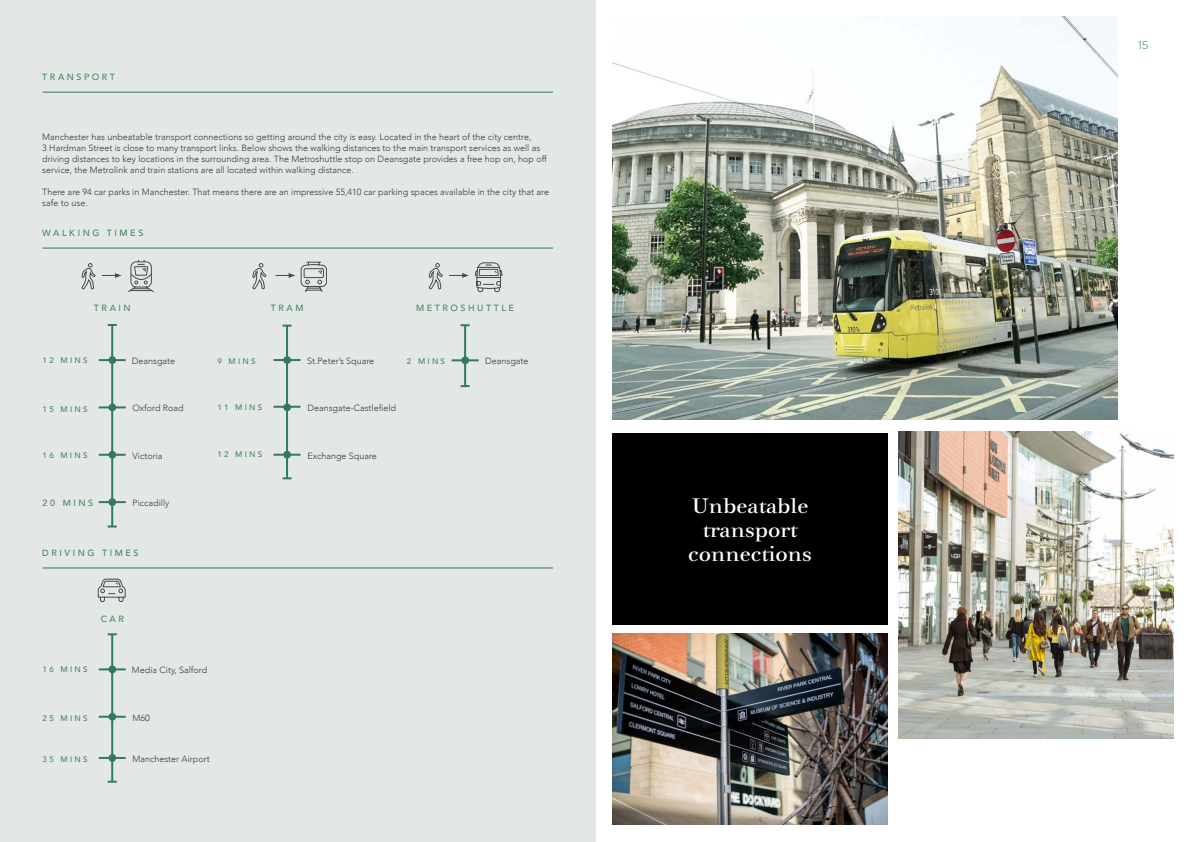
<style>
.page{position:relative;width:1191px;height:842px;background:#fff}
.page>*{position:absolute;margin:0;border:0;box-sizing:border-box;transform-origin:0 0}
.t1{font:20px/24px "Dedica";color:#fff;text-align:center}
.t2{font:300 11px "Gotham";color:#317a60}
.t3{font:300 9px/11px "Avenir";color:#3c3c3b}
.t4{font:500 9px "Avenir";letter-spacing:.28em;color:#4a856c}
.t5{font:500 8px "Avenir";letter-spacing:.28em;color:#4a856c}
</style>
<div class="page">
<div style="left:0;top:0;width:595px;height:842px;background:#e3e8e4"></div>
<hr style="left:43px;top:92px;width:510px;height:1px;background:#317a60">
<hr style="left:43px;top:248px;width:510px;height:1px;background:#317a60">
<hr style="left:43px;top:568px;width:510px;height:1px;background:#317a60">
<img style="left:612px;top:16px;width:505px;height:404px">
<img style="left:899px;top:431px;width:275px;height:307px">
<div style="left:612px;top:433px;width:275px;height:192px;background:#000"></div>
<img style="left:612px;top:634px;width:275px;height:191px">
<hr style="left:111px;top:325px;width:2px;height:201px;background:#317a60">
<svg style="left:108px;top:324px;width:9px;height:2px"></svg>
<svg style="left:108px;top:525px;width:9px;height:2px"></svg>
<hr style="left:111px;top:634px;width:2px;height:148px;background:#317a60">
<svg style="left:108px;top:633px;width:9px;height:2px"></svg>
<svg style="left:108px;top:781px;width:9px;height:2px"></svg>
<hr style="left:286px;top:326px;width:2px;height:152px;background:#317a60">
<svg style="left:282px;top:325px;width:9px;height:2px"></svg>
<svg style="left:282px;top:477px;width:9px;height:2px"></svg>
<hr style="left:464px;top:325px;width:2px;height:61px;background:#317a60">
<svg style="left:460px;top:324px;width:9px;height:2px"></svg>
<svg style="left:460px;top:385px;width:9px;height:2px"></svg>
<div style="left:108px;top:356px;width:8px;height:8px;background:#317a60;border-radius:50%"></div>
<svg style="left:108px;top:665px;width:8px;height:8px"></svg>
<svg style="left:283px;top:356px;width:8px;height:8px"></svg>
<div style="left:461px;top:356px;width:8px;height:8px;background:#317a60;border-radius:50%"></div>
<div style="left:108px;top:404px;width:8px;height:7px;background:#317a60;border-radius:50%"></div>
<div style="left:108px;top:713px;width:8px;height:8px;background:#317a60;border-radius:50%"></div>
<div style="left:108px;top:754px;width:8px;height:8px;background:#317a60;border-radius:50%"></div>
<div style="left:283px;top:403px;width:8px;height:8px;background:#317a60;border-radius:50%"></div>
<div style="left:108px;top:451px;width:8px;height:8px;background:#317a60;border-radius:50%"></div>
<div style="left:283px;top:451px;width:8px;height:8px;background:#317a60;border-radius:50%"></div>
<div style="left:108px;top:498px;width:8px;height:8px;background:#317a60;border-radius:50%"></div>
<hr style="left:99px;top:359px;width:27px;height:2px;background:#317a60">
<hr style="left:99px;top:668px;width:27px;height:2px;background:#317a60">
<hr style="left:99px;top:406px;width:27px;height:2px;background:#317a60">
<hr style="left:99px;top:716px;width:27px;height:2px;background:#317a60">
<hr style="left:99px;top:757px;width:27px;height:2px;background:#317a60">
<hr style="left:99px;top:454px;width:27px;height:2px;background:#317a60">
<hr style="left:99px;top:501px;width:27px;height:2px;background:#317a60">
<hr style="left:273px;top:359px;width:27px;height:2px;background:#317a60">
<hr style="left:451px;top:359px;width:27px;height:2px;background:#317a60">
<hr style="left:273px;top:406px;width:27px;height:2px;background:#317a60">
<hr style="left:273px;top:454px;width:27px;height:2px;background:#317a60">
<svg style="left:449px;top:262px;width:54px;height:31px"></svg>
<svg style="left:97px;top:578px;width:29px;height:24px"></svg>
<svg style="left:275px;top:261px;width:52px;height:31px"></svg>
<svg style="left:102px;top:259px;width:52px;height:33px"></svg>
<svg style="left:81px;top:263px;width:15px;height:27px"></svg>
<svg style="left:252px;top:263px;width:15px;height:27px"></svg>
<svg style="left:428px;top:263px;width:15px;height:27px"></svg>
<p class="t4" style="left:42px;top:69px;width:74px">TRANSPORT</p>
<p class="t3" style="left:42px;top:132px;width:506px">Manchester has unbeatable transport connections so getting around the city is easy. Located in the heart of the city centre,<br>3 Hardman Street is close to many transport links. Below shows the walking distances to the main transport services as well as driving distances to key locations in the surrounding area. The Metroshuttle stop on Deansgate provides a free hop on, hop off service, the Metrolink and train stations are all located within walking distance.</p>
<p class="t3" style="left:42px;top:187px;width:508px">There are 94 car parks in Manchester. That means there are an impressive 55,410 car parking spaces available in the city that are safe to use.</p>
<p class="t4" style="left:42px;top:225px;width:103px">WALKING TIMES</p>
<p class="t4" style="left:94px;top:300px;width:38px">TRAIN</p>
<p class="t4" style="left:271px;top:300px;width:34px">TRAM</p>
<p class="t4" style="left:416px;top:300px;width:100px">METROSHUTTLE</p>
<p class="t5" style="left:43px;top:353px;width:46px">12 MINS</p>
<p class="t3" style="left:307px;top:356px;width:69px">St.Peter’s Square</p>
<p class="t3" style="left:485px;top:355px;width:45px">Deansgate</p>
<p class="t3" style="left:132px;top:355px;width:45px">Deansgate</p>
<p class="t5" style="left:217px;top:354px;width:40px">9 MINS</p>
<p class="t5" style="left:407px;top:354px;width:40px">2 MINS</p>
<p class="t5" style="left:43px;top:402px;width:46px">15 MINS</p>
<p class="t3" style="left:132px;top:403px;width:53px">Oxford Road</p>
<p class="t5" style="left:217px;top:400px;width:46px">11 MINS</p>
<p class="t5" style="left:43px;top:448px;width:46px">16 MINS</p>
<p class="t3" style="left:133px;top:450px;width:32px">Victoria</p>
<p class="t5" style="left:217px;top:447px;width:46px">12 MINS</p>
<p class="t4" style="left:43px;top:495px;width:52px">20 MINS</p>
<p class="t3" style="left:133px;top:497px;width:38px">Piccadilly</p>
<p class="t4" style="left:42px;top:545px;width:98px">DRIVING TIMES</p>
<p class="t4" style="left:101px;top:611px;width:25px">CAR</p>
<p class="t5" style="left:43px;top:662px;width:46px">16 MINS</p>
<p class="t5" style="left:43px;top:711px;width:46px">25 MINS</p>
<p class="t5" style="left:43px;top:752px;width:46px">35 MINS</p>
<p class="t3" style="left:132px;top:664px;width:77px">Media City, Salford</p>
<p class="t3" style="left:132px;top:712px;width:19px">M60</p>
<p class="t3" style="left:132px;top:753px;width:79px">Manchester Airport</p>
<p class="t3" style="left:307px;top:403px;width:90px">Deansgate-Castlefield</p>
<p class="t3" style="left:307px;top:450px;width:71px">Exchange Square</p>
<h1 class="t1" style="left:688px;top:493px;width:125px">Unbeatable transport connections</h1>
<p class="t2" style="left:1138px;top:39px;width:12px">15</p>
</div>
